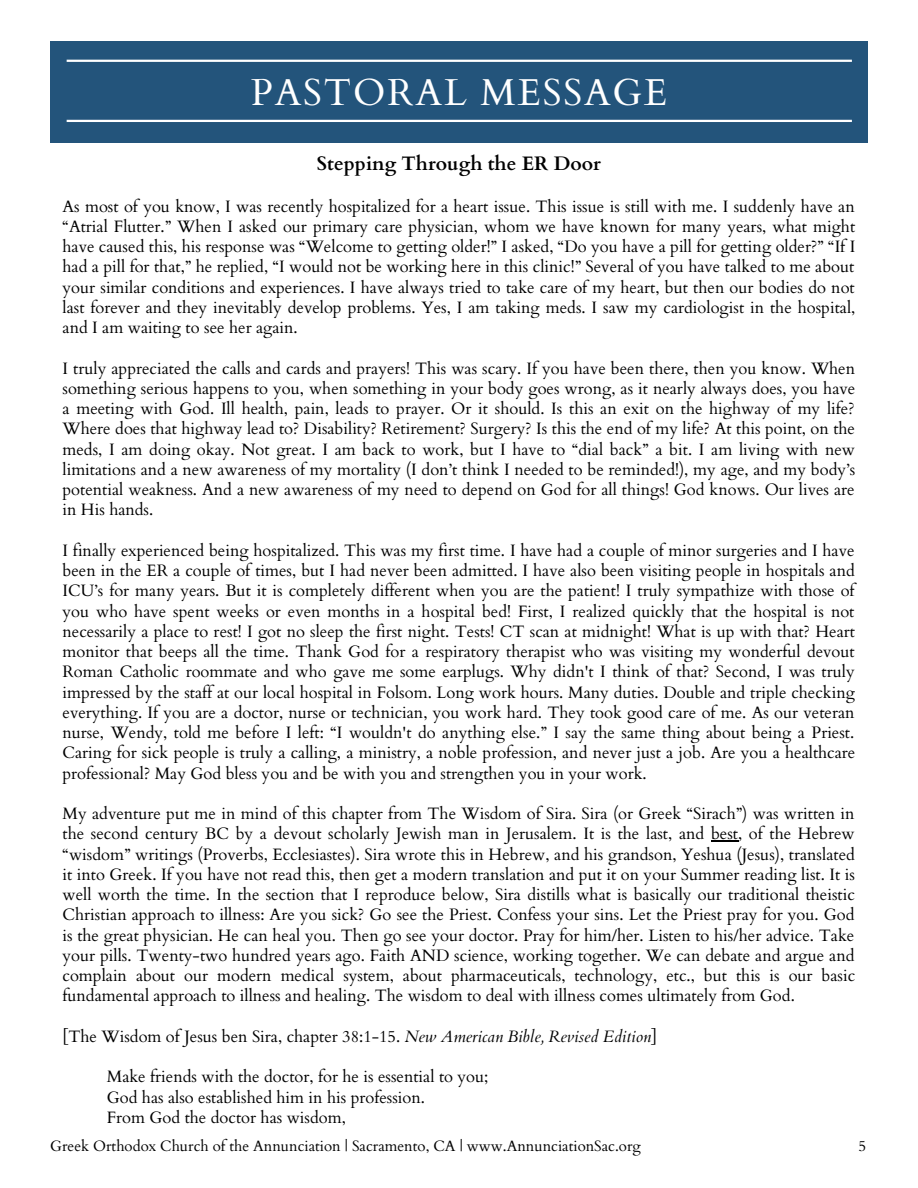
<style>
.page{position:relative;width:918px;height:1188px;background:#fff}
.page>*{position:absolute;margin:0;border:0;box-sizing:border-box;transform-origin:0 0}
.t1{font:37.5px "Cardo";letter-spacing:.05em;color:#fff}
.t2{font:700 19.5px "Cardo";color:#000}
.t3{font:16.5px/20.2px "Cardo";color:#000;text-align:justify}
.t4{font:15px "Cardo";color:#000}
.s1{font-style:italic}
</style>
<div class="page">
<div style="left:50px;top:41px;width:818px;height:101px;background:#23547b"></div>
<hr style="left:67px;top:60px;width:785px;height:2px;background:#fff">
<hr style="left:67px;top:120px;width:785px;height:2px;background:#fff">
<hr style="left:711px;top:840px;width:27px;height:2px;background:#000">
<h1 class="t1" style="left:251px;top:68px;width:418px">PASTORAL MESSAGE</h1>
<p class="t2" style="left:317px;top:151px;width:286px">Stepping Through the ER Door</p>
<p class="t3" style="left:63px;top:196px;width:794px">As most of you know, I was recently hospitalized for a heart issue. This issue is still with me. I suddenly have an “Atrial Flutter.” When I asked our primary care physician, whom we have known for many years, what might have caused this, his response was “Welcome to getting older!” I asked, “Do you have a pill for getting older?” “If I had a pill for that,” he replied, “I would not be working here in this clinic!” Several of you have talked to me about your similar conditions and experiences. I have always tried to take care of my heart, but then our bodies do not last forever and they inevitably develop problems. Yes, I am taking meds. I saw my cardiologist in the hospital, and I am waiting to see her again.</p>
<p class="t3" style="left:63px;top:358px;width:794px">I truly appreciated the calls and cards and prayers! This was scary. If you have been there, then you know. When something serious happens to you, when something in your body goes wrong, as it nearly always does, you have a meeting with God. Ill health, pain, leads to prayer. Or it should. Is this an exit on the highway of my life?<br>Where does that highway lead to? Disability? Retirement? Surgery? Is this the end of my life? At this point, on the meds, I am doing okay. Not great. I am back to work, but I have to “dial back” a bit. I am living with new limitations and a new awareness of my mortality (I don’t think I needed to be reminded!), my age, and my body’s potential weakness. And a new awareness of my need to depend on God for all things! God knows. Our lives are in His hands.</p>
<p class="t3" style="left:63px;top:541px;width:794px">I finally experienced being hospitalized. This was my first time. I have had a couple of minor surgeries and I have been in the ER a couple of times, but I had never been admitted. I have also been visiting people in hospitals and ICU’s for many years. But it is completely different when you are the patient! I truly sympathize with those of you who have spent weeks or even months in a hospital bed! First, I realized quickly that the hospital is not necessarily a place to rest! I got no sleep the first night. Tests! CT scan at midnight! What is up with that? Heart monitor that beeps all the time. Thank God for a respiratory therapist who was visiting my wonderful devout Roman Catholic roommate and who gave me some earplugs. Why didn't I think of that? Second, I was truly impressed by the staff at our local hospital in Folsom. Long work hours. Many duties. Double and triple checking everything. If you are a doctor, nurse or technician, you work hard. They took good care of me. As our veteran nurse, Wendy, told me before I left: “I wouldn't do anything else.” I say the same thing about being a Priest.<br>Caring for sick people is truly a calling, a ministry, a noble profession, and never just a job. Are you a healthcare professional? May God bless you and be with you and strengthen you in your work.</p>
<p class="t3" style="left:63px;top:804px;width:794px">My adventure put me in mind of this chapter from The Wisdom of Sira. Sira (or Greek “Sirach”) was written in the second century BC by a devout scholarly Jewish man in Jerusalem. It is the last, and best, of the Hebrew “wisdom” writings (Proverbs, Ecclesiastes). Sira wrote this in Hebrew, and his grandson, Yeshua (Jesus), translated it into Greek. If you have not read this, then get a modern translation and put it on your Summer reading list. It is well worth the time. In the section that I reproduce below, Sira distills what is basically our traditional theistic Christian approach to illness: Are you sick? Go see the Priest. Confess your sins. Let the Priest pray for you. God is the great physician. He can heal you. Then go see your doctor. Pray for him/her. Listen to his/her advice. Take your pills. Twenty-two hundred years ago. Faith AND science, working together. We can debate and argue and complain about our modern medical system, about pharmaceuticals, technology, etc., but this is our basic fundamental approach to illness and healing. The wisdom to deal with illness comes ultimately from God.</p>
<p class="t3" style="left:63px;top:1027px;width:596px">[The Wisdom of Jesus ben Sira, chapter 38:1-15. <span class="s1">New American Bible, Revised Edition</span>]</p>
<p class="t3" style="left:107px;top:1067px;width:383px;text-align:left">Make friends with the doctor, for he is essential to you;<br>God has also established him in his profession.<br>From God the doctor has wisdom,</p>
<p class="t4" style="left:50px;top:1136px;width:592px">Greek Orthodox Church of the Annunciation | Sacramento, CA | www.AnnunciationSac.org</p>
<p class="t4" style="left:858px;top:1136px;width:9px">5</p>
</div>
